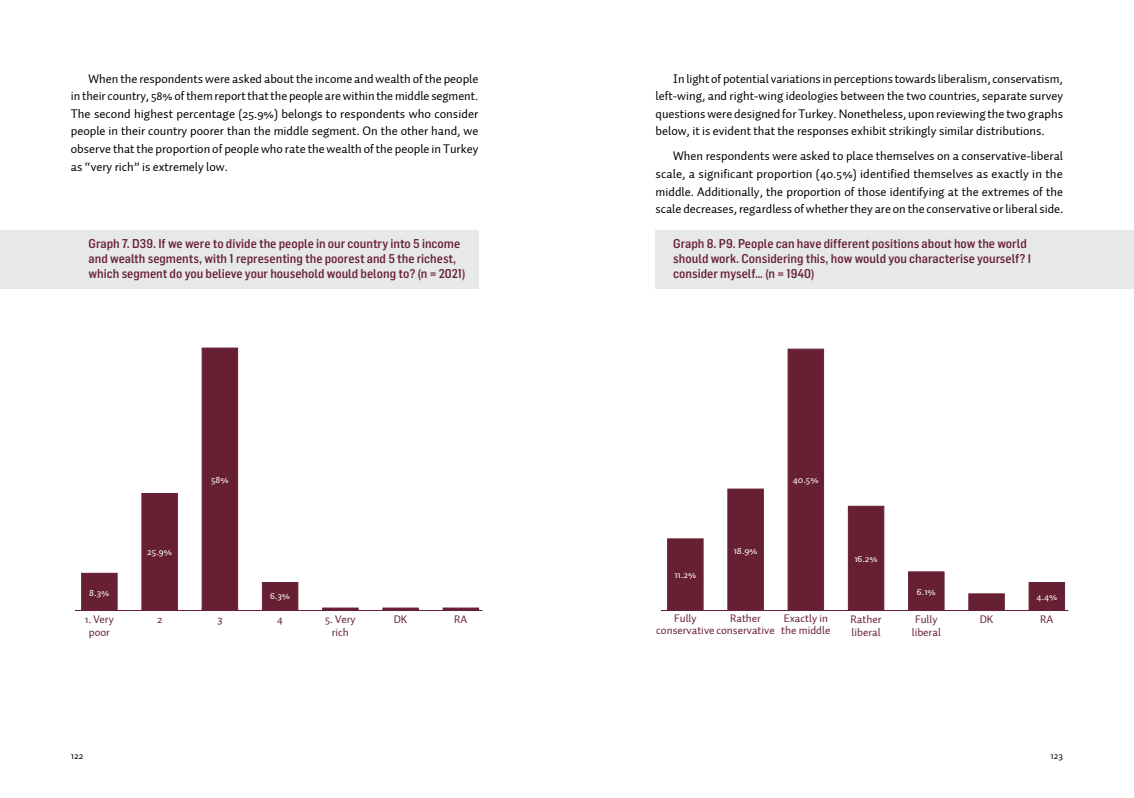
<style>
.page{position:relative;width:1134px;height:798px;background:#fff}
.page>*{position:absolute;margin:0;border:0;box-sizing:border-box;transform-origin:0 0}
.genelmetin{font:12.5px/17.5px "Auto 2 TR Regular";color:#000;text-align:justify}
.graphhead{font:500 12.5px/15px "Flama Semicondensed";color:#671f33}
.t1{font:11.25px/12.5px "Auto 2";color:#671f33;text-align:center}
.t2{font:10px "Auto 2";color:#fff}
.t3{font:10px "Auto 2 TR Regular";letter-spacing:.01em;color:#000}
</style>
<div class="page">
<div style="left:0;top:230px;width:478px;height:59px;background:#e2e3e4"></div>
<div style="left:81px;top:573px;width:36px;height:37px;background:#671f33;border:1px solid #671f33"></div>
<div style="left:142px;top:493px;width:36px;height:117px;background:#671f33;border:1px solid #671f33"></div>
<div style="left:202px;top:348px;width:36px;height:262px;background:#671f33;border:1px solid #671f33"></div>
<div style="left:262px;top:582px;width:36px;height:28px;background:#671f33"></div>
<div style="left:322px;top:607px;width:36px;height:3px;background:#671f33;border:1px solid #671f33"></div>
<div style="left:383px;top:607px;width:35px;height:3px;background:#671f33;border:1px solid #671f33"></div>
<div style="left:443px;top:607px;width:36px;height:3px;background:#671f33;border:1px solid #671f33"></div>
<hr style="left:75px;top:610px;width:407px;height:1px;background:#671f33">
<div style="left:656px;top:230px;width:478px;height:59px;background:#e2e3e4"></div>
<div style="left:667px;top:538px;width:36px;height:72px;background:#671f33;border:1px solid #671f33"></div>
<div style="left:728px;top:488px;width:35px;height:122px;background:#671f33"></div>
<div style="left:788px;top:349px;width:36px;height:261px;background:#671f33"></div>
<div style="left:848px;top:506px;width:36px;height:104px;background:#671f33;border:1px solid #671f33"></div>
<div style="left:908px;top:571px;width:36px;height:39px;background:#671f33;border:1px solid #671f33"></div>
<div style="left:969px;top:593px;width:35px;height:17px;background:#671f33;border:1px solid #671f33"></div>
<div style="left:1029px;top:582px;width:36px;height:28px;background:#671f33"></div>
<hr style="left:661px;top:610px;width:407px;height:1px;background:#671f33">
<p class="genelmetin" style="left:71px;top:70px;width:409px;text-indent:18px">When the respondents were asked about the income and wealth of the people in their country, 58% of them report that the people are within the middle segment.<br>The second highest percentage (25.9%) belongs to respondents who consider people in their country poorer than the middle segment. On the other hand, we observe that the proportion of people who rate the wealth of the people in Turkey as “very rich” is extremely low.</p>
<p class="graphhead" style="left:89px;top:235px;width:378px">Graph 7. D39. If we were to divide the people in our country into 5 income and wealth segments, with 1 representing the poorest and 5 the richest, which segment do you believe your household would belong to? (n = 2021)</p>
<p class="genelmetin" style="left:656px;top:70px;width:409px;text-indent:18px">In light of potential variations in perceptions towards liberalism, conservatism, left-wing, and right-wing ideologies between the two countries, separate survey questions were designed for Turkey. Nonetheless, upon reviewing the two graphs below, it is evident that the responses exhibit strikingly similar distributions.</p>
<p class="genelmetin" style="left:656px;top:148px;width:409px;text-indent:18px">When respondents were asked to place themselves on a conservative-liberal scale, a significant proportion (40.5%) identified themselves as exactly in the middle. Additionally, the proportion of those identifying at the extremes of the scale decreases, regardless of whether they are on the conservative or liberal side.</p>
<p class="graphhead" style="left:673px;top:235px;width:359px">Graph 8. P9. People can have different positions about how the world should work. Considering this, how would you characterise yourself? I consider myself… (n = 1940)</p>
<p class="t2" style="left:211px;top:473px;width:19px">58%</p>
<p class="t2" style="left:793px;top:473px;width:27px">40.5%</p>
<p class="t2" style="left:147px;top:545px;width:26px">25.9%</p>
<p class="t2" style="left:734px;top:543px;width:25px">18.9%</p>
<p class="t2" style="left:854px;top:552px;width:25px">16.2%</p>
<p class="t2" style="left:674px;top:568px;width:23px">11.2%</p>
<p class="t2" style="left:89px;top:585px;width:22px">8.3%</p>
<p class="t2" style="left:270px;top:589px;width:22px">6.3%</p>
<p class="t2" style="left:917px;top:585px;width:20px">6.1%</p>
<p class="t2" style="left:1036px;top:590px;width:22px">4.4%</p>
<p class="t1" style="left:85px;top:613px;width:31px">1. Very poor</p>
<p class="t1" style="left:157px;top:613px;width:7px">2</p>
<p class="t1" style="left:217px;top:613px;width:7px">3</p>
<p class="t1" style="left:277px;top:613px;width:7px">4</p>
<p class="t1" style="left:325px;top:613px;width:32px">5. Very rich</p>
<p class="t1" style="left:394px;top:613px;width:15px">DK</p>
<p class="t1" style="left:454px;top:613px;width:15px">RA</p>
<p class="t1" style="left:656px;top:611px;width:120px;text-align:left;text-indent:18px">Fully<br>conservative conservative</p>
<p class="t1" style="left:730px;top:611px;width:32px">Rather</p>
<p class="t1" style="left:784px;top:611px;width:46px">Exactly in</p>
<p class="t1" style="left:781px;top:624px;width:51px">the middle</p>
<p class="t1" style="left:851px;top:613px;width:32px">Rather</p>
<p class="t1" style="left:851px;top:625px;width:31px">liberal</p>
<p class="t1" style="left:912px;top:613px;width:31px;text-align:left">Fully liberal</p>
<p class="t1" style="left:980px;top:613px;width:15px">DK</p>
<p class="t1" style="left:1040px;top:613px;width:15px">RA</p>
<p class="t3" style="left:71px;top:749px;width:14px">122</p>
<p class="t3" style="left:1050px;top:749px;width:14px">123</p>
</div>
